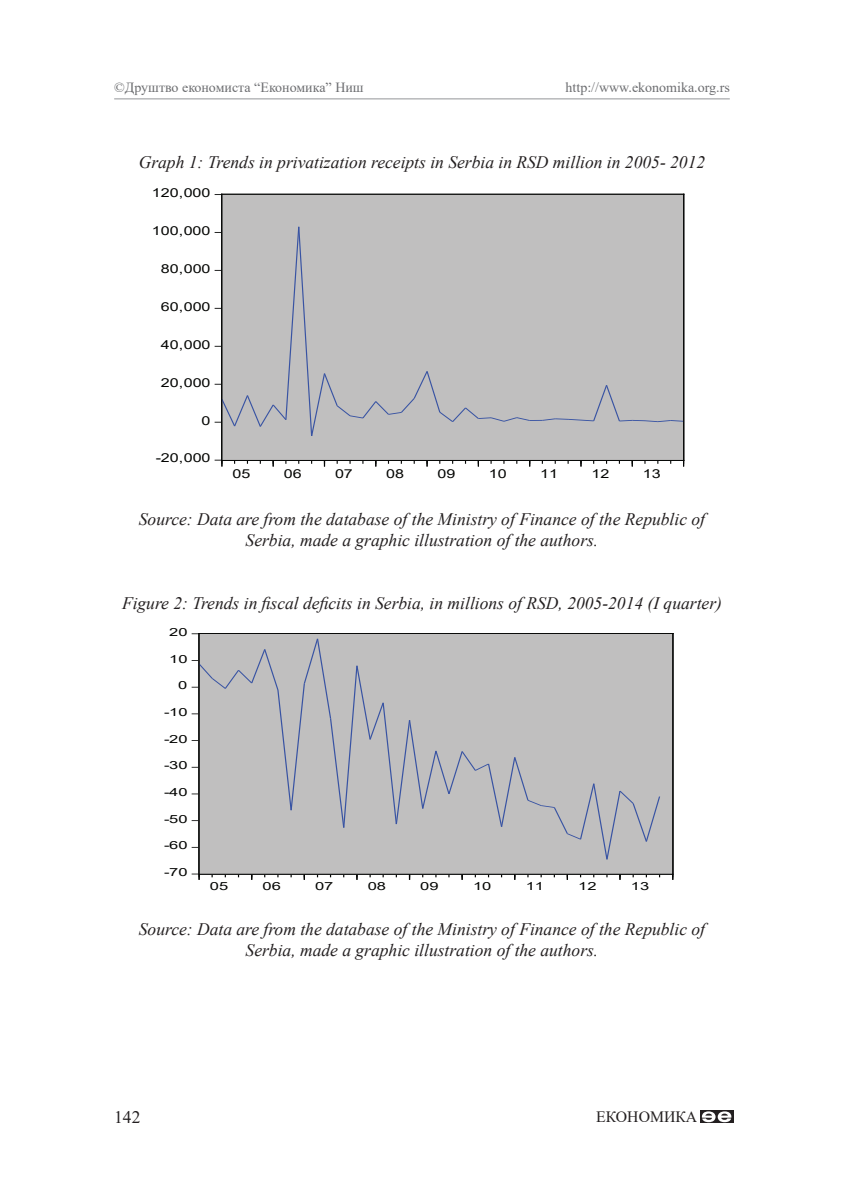
<style>
.page{position:relative;width:844px;height:1191px;background:#fff}
.page>*{position:absolute;margin:0;border:0;box-sizing:border-box;transform-origin:0 0}
.t1{font:italic 17.5px/21px "Times New Roman";color:#231f20;text-align:center}
.t2{font:17.5px "Times New Roman";color:#231f20}
.t3{font:15.75px "Times New Roman";color:#231f20}
.t4{font:14.88px "Arial";letter-spacing:-.065em;color:#040503;scale:1.3 1}
.t5{font:14px "Times New Roman";color:#6c6d70}
.t6{font:13.47px "Arial";letter-spacing:-.015em;color:#040503;scale:1.48 1}
.t7{font:12.42px "Arial";color:#040503;scale:1.3 1}
.t8{font:11.2px "Arial";color:#040503;scale:1.48 1}
</style>
<div class="page">
<hr style="left:114px;top:98px;width:615px;height:1px;background:#939598">
<div style="left:699px;top:1110px;width:34px;height:12px;border:1px solid #231f20"></div>
<svg style="left:701px;top:1111px;width:30px;height:11px"></svg>
<div style="left:222px;top:194px;width:461px;height:266px;background:#c0bfbf"></div>
<svg style="left:214px;top:460px;width:8px;height:6px"></svg>
<svg style="left:214px;top:226px;width:469px;height:211px"></svg>
<hr style="left:221px;top:194px;width:1px;height:266px;background:#040504">
<hr style="left:222px;top:460px;width:461px;height:1px;background:#040504">
<hr style="left:683px;top:194px;width:1px;height:266px;background:#040504">
<hr style="left:222px;top:194px;width:461px;height:1px;background:#040504">
<div style="left:199px;top:633px;width:473px;height:241px;background:#c0bfbf"></div>
<svg style="left:191px;top:873px;width:9px;height:6px"></svg>
<svg style="left:191px;top:633px;width:469px;height:227px"></svg>
<hr style="left:198px;top:633px;width:1px;height:241px;background:#040504">
<hr style="left:199px;top:874px;width:473px;height:1px;background:#040504">
<hr style="left:672px;top:633px;width:1px;height:241px;background:#040504">
<hr style="left:199px;top:633px;width:473px;height:1px;background:#040504">
<p class="t5" style="left:114px;top:77px;width:251px">©Друштво економиста “Економика” Ниш</p>
<p class="t5" style="left:565px;top:77px;width:166px">http://www.ekonomika.org.rs</p>
<p class="t1" style="left:139px;top:151px;width:568px">Graph 1: Trends in privatization receipts in Serbia in RSD million in 2005- 2012</p>
<p class="t4" style="left:339px;top:156px;width:177px">PRIVATIZACIONI_PRIHODI</p>
<p class="t7" style="left:152px;top:184px;width:46px">120,000</p>
<p class="t7" style="left:152px;top:222px;width:46px">100,000</p>
<p class="t7" style="left:161px;top:260px;width:40px">80,000</p>
<p class="t7" style="left:161px;top:298px;width:40px">60,000</p>
<p class="t7" style="left:161px;top:336px;width:40px">40,000</p>
<p class="t7" style="left:161px;top:374px;width:40px">20,000</p>
<p class="t7" style="left:201px;top:411px;width:8px">0</p>
<p class="t7" style="left:156px;top:449px;width:44px">-20,000</p>
<p class="t7" style="left:232px;top:465px;width:15px">05</p>
<p class="t7" style="left:283px;top:465px;width:15px">06</p>
<p class="t7" style="left:335px;top:465px;width:15px">07</p>
<p class="t7" style="left:386px;top:465px;width:15px">08</p>
<p class="t7" style="left:437px;top:465px;width:15px">09</p>
<p class="t7" style="left:489px;top:465px;width:15px">10</p>
<p class="t7" style="left:540px;top:465px;width:15px">11</p>
<p class="t7" style="left:591px;top:465px;width:15px">12</p>
<p class="t7" style="left:642px;top:465px;width:15px">13</p>
<p class="t1" style="left:139px;top:508px;width:567px">Source: Data are from the database of the Ministry of Finance of the Republic of<br>Serbia, made a graphic illustration of the authors.</p>
<p class="t1" style="left:122px;top:592px;width:601px">Figure 2: Trends in fiscal deficits in Serbia, in millions of RSD, 2005-2014 (I quarter)</p>
<p class="t6" style="left:354px;top:598px;width:113px">FISKALNI_DEFICIT</p>
<p class="t8" style="left:169px;top:624px;width:14px">20</p>
<p class="t8" style="left:169px;top:651px;width:14px">10</p>
<p class="t8" style="left:178px;top:677px;width:8px">0</p>
<p class="t8" style="left:164px;top:704px;width:17px">-10</p>
<p class="t8" style="left:164px;top:731px;width:17px">-20</p>
<p class="t8" style="left:164px;top:757px;width:17px">-30</p>
<p class="t8" style="left:164px;top:784px;width:17px">-40</p>
<p class="t8" style="left:164px;top:811px;width:17px">-50</p>
<p class="t8" style="left:164px;top:837px;width:17px">-60</p>
<p class="t8" style="left:164px;top:864px;width:17px">-70</p>
<p class="t8" style="left:210px;top:878px;width:14px">05</p>
<p class="t8" style="left:262px;top:878px;width:14px">06</p>
<p class="t8" style="left:315px;top:878px;width:14px">07</p>
<p class="t8" style="left:367px;top:878px;width:14px">08</p>
<p class="t8" style="left:420px;top:878px;width:14px">09</p>
<p class="t8" style="left:473px;top:878px;width:14px">10</p>
<p class="t8" style="left:525px;top:878px;width:14px">11</p>
<p class="t8" style="left:578px;top:878px;width:14px">12</p>
<p class="t8" style="left:630px;top:878px;width:14px">13</p>
<p class="t1" style="left:139px;top:918px;width:567px">Source: Data are from the database of the Ministry of Finance of the Republic of<br>Serbia, made a graphic illustration of the authors.</p>
<p class="t2" style="left:114px;top:1104px;width:28px">142</p>
<p class="t3" style="left:596px;top:1105px;width:103px">ЕКОНОМИКА</p>
</div>
